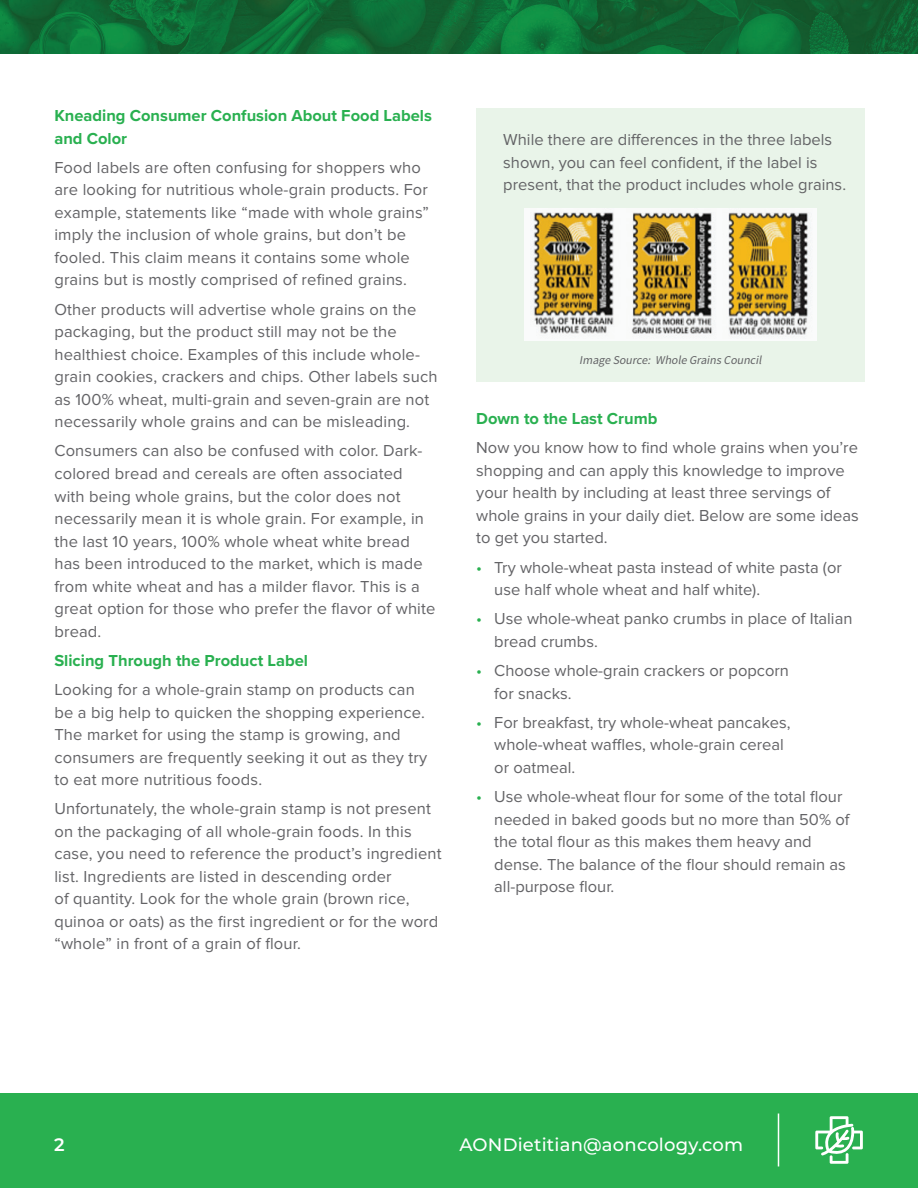
<style>
.page{position:relative;width:918px;height:1188px;background:#fff}
.page>*{position:absolute;margin:0;border:0;box-sizing:border-box;transform-origin:0 0}
.t1{font:500 18px "Montserrat";letter-spacing:.01em;color:#fff}
.t2{font:600 18px "Montserrat";color:#fff}
.t3{font:16.5px/22.5px "Proxima Nova";letter-spacing:.01em;color:#636366}
.t4{font:700 16.5px/22.5px "Proxima Nova";color:#29b050}
.t5{font:italic 12px "Source Sans Pro";color:#636366}
.s1{color:#29b050}
</style>
<div class="page">
<div style="left:0;top:1094px;width:918px;height:94px;background:#29b050"></div>
<hr style="left:778px;top:1114px;width:1px;height:52px;background:#fff">
<svg style="left:815px;top:1116px;width:48px;height:48px"></svg>
<img style="left:0;top:0;width:918px;height:54px">
<div style="left:476px;top:108px;width:388px;height:273px;background:#e9f4e9"></div>
<img style="left:524px;top:208px;width:293px;height:132px">
<p class="t4" style="left:54px;top:104px;width:379px">Kneading Consumer Confusion About Food Labels and Color</p>
<p class="t3" style="left:54px;top:156px;width:376px">Food labels are often confusing for shoppers who are looking for nutritious whole-grain products. For example, statements like “made with whole grains” imply the inclusion of whole grains, but don’t be fooled. This claim means it contains some whole grains but is mostly comprised of refined grains.</p>
<p class="t3" style="left:54px;top:298px;width:385px">Other products will advertise whole grains on the packaging, but the product still may not be the healthiest choice. Examples of this include whole&shy;grain cookies, crackers and chips. Other labels such as 100% wheat, multi-grain and seven-grain are not necessarily whole grains and can be misleading.</p>
<p class="t3" style="left:54px;top:440px;width:383px">Consumers can also be confused with color. Dark&shy;colored bread and cereals are often associated with being whole grains, but the color does not necessarily mean it is whole grain. For example, in the last 10 years, 100% whole wheat white bread has been introduced to the market, which is made from white wheat and has a milder flavor. This is a great option for those who prefer the flavor of white bread.</p>
<p class="t4" style="left:54px;top:649px;width:255px">Slicing Through the Product Label</p>
<p class="t3" style="left:54px;top:679px;width:374px">Looking for a whole-grain stamp on products can be a big help to quicken the shopping experience.<br>The market for using the stamp is growing, and consumers are frequently seeking it out as they try to eat more nutritious foods.</p>
<p class="t3" style="left:54px;top:798px;width:389px">Unfortunately, the whole-grain stamp is not present on the packaging of all whole-grain foods. In this case, you need to reference the product’s ingredient list. Ingredients are listed in descending order<br>of quantity. Look for the whole grain (brown rice, quinoa or oats) as the first ingredient or for the word “whole” in front of a grain of flour.</p>
<p class="t3" style="left:503px;top:129px;width:344px">While there are differences in the three labels shown, you can feel confident, if the label is present, that the product includes whole grains.</p>
<p class="t5" style="left:579px;top:352px;width:186px">Image Source: Whole Grains Council</p>
<p class="t4" style="left:476px;top:407px;width:183px">Down to the Last Crumb</p>
<p class="t3" style="left:476px;top:437px;width:384px">Now you know how to find whole grains when you’re shopping and can apply this knowledge to improve your health by including at least three servings of whole grains in your daily diet. Below are some ideas to get you started.</p>
<p class="t3" style="left:494px;top:556px;width:349px;text-indent:-18px"><span class="s1">•</span> Try whole-wheat pasta instead of white pasta (or use half whole wheat and half white).</p>
<p class="t3" style="left:494px;top:608px;width:360px;text-indent:-18px"><span class="s1">•</span> Use whole-wheat panko crumbs in place of Italian bread crumbs.</p>
<p class="t3" style="left:494px;top:660px;width:296px;text-indent:-18px"><span class="s1">•</span> Choose whole-grain crackers or popcorn for snacks.</p>
<p class="t3" style="left:494px;top:711px;width:298px;text-indent:-18px"><span class="s1">•</span> For breakfast, try whole-wheat pancakes, whole-wheat waffles, whole-grain cereal or oatmeal.</p>
<p class="t3" style="left:494px;top:786px;width:357px;text-indent:-18px"><span class="s1">•</span> Use whole-wheat flour for some of the total flour needed in baked goods but no more than 50% of the total flour as this makes them heavy and dense. The balance of the flour should remain as all-purpose flour.</p>
<p class="t2" style="left:54px;top:1132px;width:12px">2</p>
<p class="t1" style="left:459px;top:1132px;width:285px">AONDietitian@aoncology.com</p>
</div>
